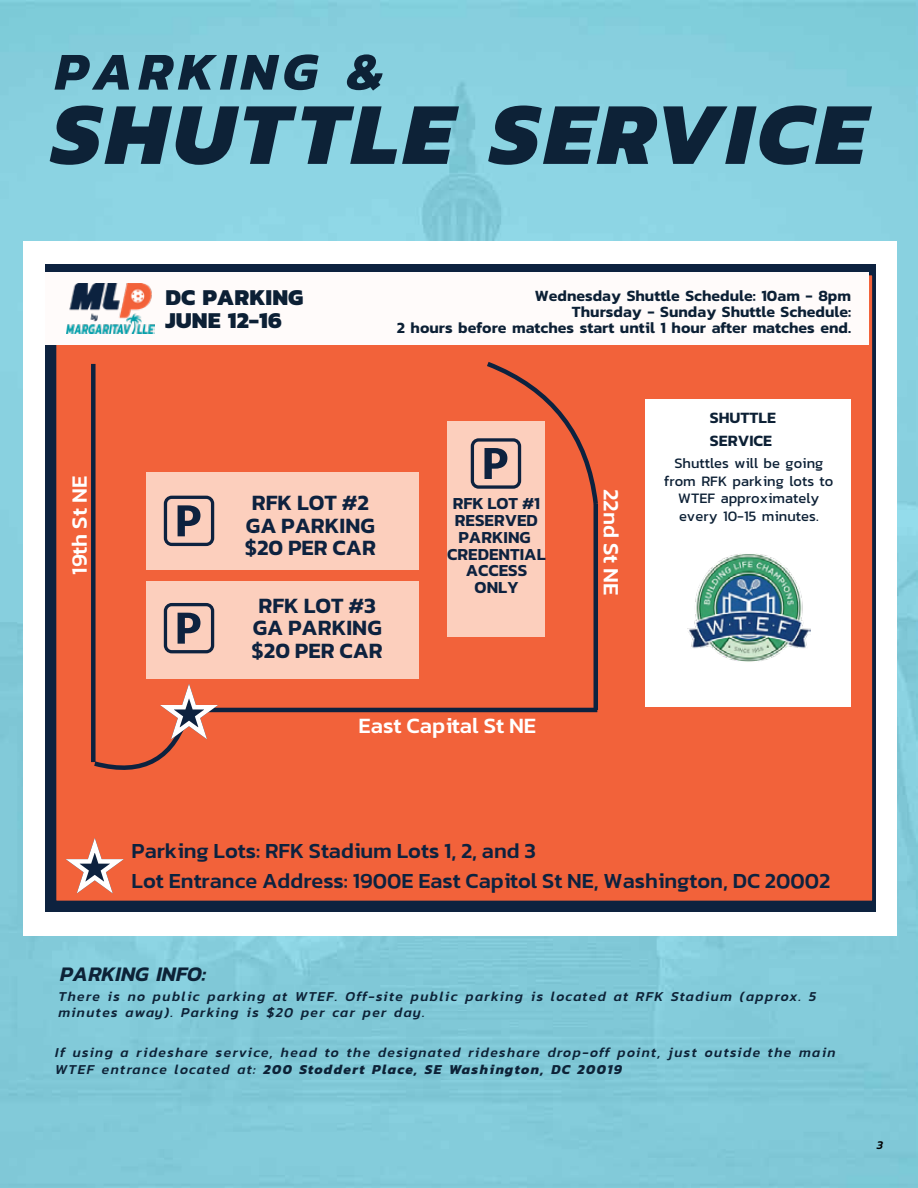
<style>
.page{position:relative;width:918px;height:1188px;background:#fff}
.page>*{position:absolute;margin:0;border:0;box-sizing:border-box;transform-origin:0 0}
.t1{font:italic 800 89.25px "Kanit";letter-spacing:.05em;color:#0d2237}
.t2{font:italic 700 53.7px "Kanit";letter-spacing:.1em;color:#0d2237}
.t3{font:800 23.1px/23px "Kanit";color:#0c2035}
.t4{font:600 22.2px/22.2px "Kanit";color:#0d223f;text-align:center}
.t5{font:500 22.2px "Kanit";color:#fff}
.t6{font:500 21.9px/30px "Kanit";color:#0d223f}
.t7{font:italic 600 21.15px "Kanit";color:#0d2237}
.t8{font:600 17.1px/17px "Kanit";color:#0d223f;text-align:center}
.t9{font:600 16.05px/22.2px "Kanit";color:#0c2035}
.t10{font:600 15.9px/15.9px "Kanit";color:#0c2035;text-align:right}
.t11{font:14.7px/17.4px "Kanit";color:#0c2035;text-align:center}
.t12{font:italic 500 13.8px/16.6px "Kanit";letter-spacing:.1em;color:#0d2237}
.t13{font:italic 500 12px "Kanit";color:#000}
.s1{font-weight:700}
</style>
<div class="page">
<svg style="left:45px;top:264px;width:831px;height:648px;background:#df5d3b"></svg>
<div style="left:646px;top:399px;width:205px;height:308px;background:#fff"></div>
<img style="left:687px;top:554px;width:124px;height:108px">
<div style="left:45px;top:272px;width:823px;height:72px;background:#fffbfa"></div>
<img style="left:67px;top:284px;width:87px;height:50px">
<hr style="left:594px;top:504px;width:4px;height:206px;background:#0d223f">
<hr style="left:189px;top:708px;width:408px;height:4px;background:#0d223f">
<div style="left:447px;top:421px;width:97px;height:215px;background:#fccfbd"></div>
<div style="left:146px;top:582px;width:272px;height:97px;background:#fccfbd"></div>
<div style="left:146px;top:472px;width:272px;height:97px;background:#fccfbd"></div>
<div style="left:91px;top:364px;width:5px;height:398px;background:#0d223f"></div>
<svg style="left:89px;top:684px;width:129px;height:93px;background:#dc6547"></svg>
<svg style="left:164px;top:496px;width:50px;height:50px"></svg>
<svg style="left:164px;top:603px;width:50px;height:50px"></svg>
<svg style="left:471px;top:358px;width:130px;height:151px"></svg>
<svg style="left:66px;top:838px;width:58px;height:56px"></svg>
<h2 class="t2" style="left:55px;top:30px;width:330px">PARKING &amp;</h2>
<h1 class="t1" style="left:52px;top:63px;width:816px">SHUTTLE SERVICE</h1>
<h3 class="t5" style="left:63px;top:575px;width:100px;rotate:-90deg">19th St NE</h3>
<h3 class="t3" style="left:165px;top:285px;width:140px">DC PARKING<br>JUNE 12-16</h3>
<p class="t10" style="left:397px;top:287px;width:456px">Wednesday Shuttle Schedule: 10am - 8pm<br>Thursday - Sunday Shuttle Schedule:<br>2 hours before matches start until 1 hour after matches end.</p>
<h3 class="t4" style="left:245px;top:491px;width:133px">RFK LOT #2<br>GA PARKING $20 PER CAR</h3>
<h3 class="t4" style="left:252px;top:594px;width:133px">RFK LOT #3<br>GA PARKING $20 PER CAR</h3>
<p class="t8" style="left:447px;top:494px;width:100px">RFK LOT #1<br>RESERVED<br>PARKING<br>CREDENTIAL<br>ACCESS<br>ONLY</p>
<h3 class="t5" style="left:358px;top:709px;width:179px">East Capital St NE</h3>
<h3 class="t5" style="left:628px;top:489px;width:108px;rotate:90deg">22nd St NE</h3>
<p class="t9" style="left:710px;top:407px;width:67px">SHUTTLE<br>SERVICE</p>
<p class="t11" style="left:664px;top:455px;width:171px">Shuttles will be going from RFK parking lots to<br>WTEF approximately every 10-15 minutes.</p>
<h3 class="t6" style="left:132px;top:835px;width:700px">Parking Lots: RFK Stadium Lots 1, 2, and 3<br>Lot Entrance Address: 1900E East Capitol St NE, Washington, DC 20002</h3>
<h3 class="t7" style="left:60px;top:957px;width:147px">PARKING INFO:</h3>
<p class="t12" style="left:59px;top:988px;width:759px">There is no public parking at WTEF. Off-site public parking is located at RFK Stadium (approx. 5 minutes away). Parking is $20 per car per day.</p>
<p class="t12" style="left:55px;top:1044px;width:782px">If using a rideshare service, head to the designated rideshare drop-off point, just outside the main<br>WTEF entrance located at: <span class="s1">200 Stoddert Place, SE Washington, DC 20019</span></p>
<p class="t13" style="left:877px;top:1136px;width:8px">3</p>
</div>
